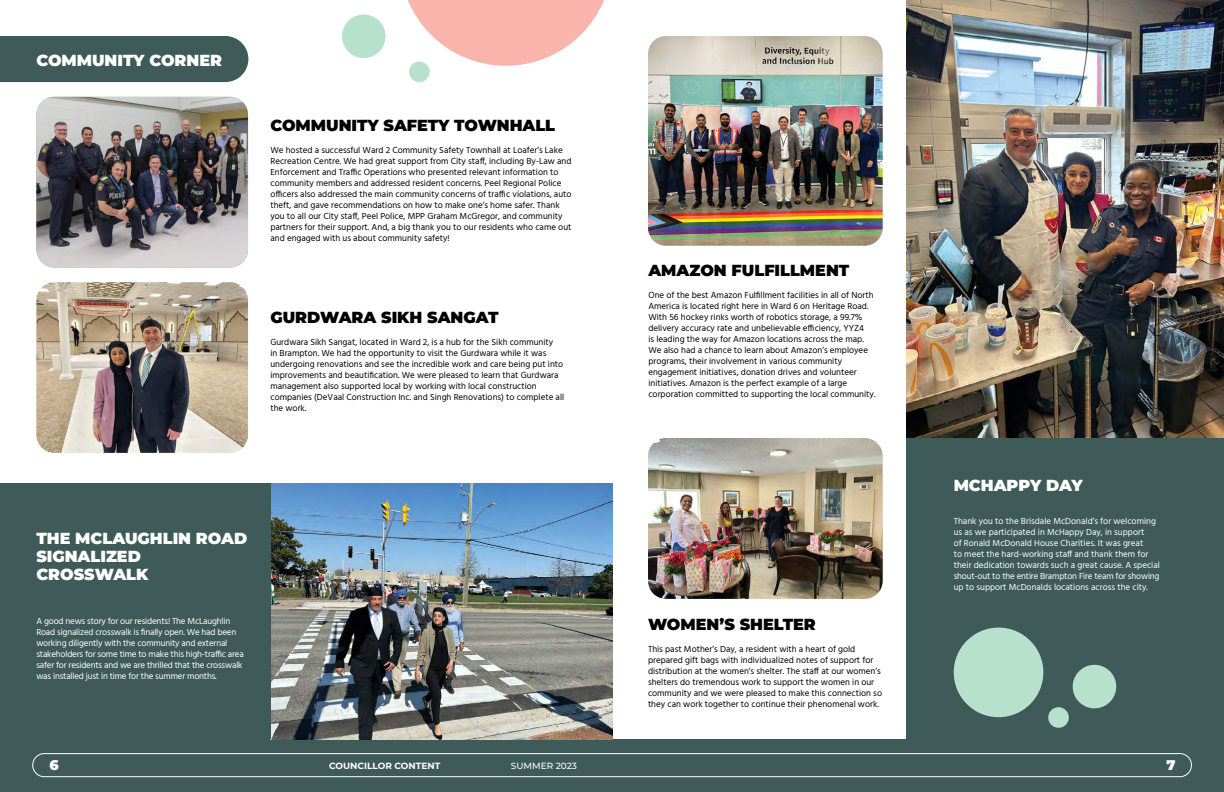
<style>
.page{position:relative;width:1224px;height:792px;background:#fff}
.page>*{position:absolute;margin:0;border:0;box-sizing:border-box;transform-origin:0 0}
.Sub_Heading_Black{font:900 16px "Montserrat";color:#000}
.Sub_Heading_White{font:900 16px/18px "Montserrat";color:#fff}
.t1{font:900 14px "Montserrat";color:#fff}
.BodyCopy{font:9px/11px "Hind";color:#000}
.Bodycopy_White{font:9px/11px "Hind";color:#fff}
.Bodycopy_White-2{font:9px/11px "Hind";letter-spacing:-.02em;color:#fff}
.t2{font:700 9px "Montserrat";color:#fff}
.t3{font:500 9px "Montserrat";color:#fff}
</style>
<div class="page">
<div style="left:0;top:739px;width:1224px;height:53px;background:#3e5b59"></div>
<div style="left:32px;top:753px;width:1160px;height:24px;border:1px solid #fff;border-radius:12px"></div>
<div style="left:0;top:36px;width:248px;height:46px;background:#3e5b59"></div>
<img style="left:36px;top:282px;width:212px;height:171px">
<img style="left:36px;top:97px;width:212px;height:170px">
<img style="left:271px;top:483px;width:341px;height:256px">
<img style="left:648px;top:36px;width:235px;height:210px">
<img style="left:648px;top:438px;width:235px;height:161px">
<div style="left:907px;top:0;width:317px;height:739px;background:#3e5b59"></div>
<img style="left:907px;top:0;width:317px;height:438px">
<div style="left:0;top:483px;width:271px;height:256px;background:#3e5b59"></div>
<svg style="left:408px;top:0;width:196px;height:82px"></svg>
<svg style="left:342px;top:14px;width:44px;height:44px"></svg>
<div style="left:954px;top:628px;width:89px;height:89px;background:#b7e0cd;border-radius:50%"></div>
<svg style="left:1048px;top:664px;width:69px;height:64px"></svg>
<h1 class="Sub_Heading_White" style="left:36px;top:51px;width:187px">COMMUNITY CORNER</h1>
<h5 class="Sub_Heading_Black" style="left:270px;top:113px;width:286px">COMMUNITY SAFETY TOWNHALL</h5>
<p class="BodyCopy" style="left:270px;top:145px;width:303px">We hosted a successful Ward 2 Community Safety Townhall at Loafer’s Lake Recreation Centre. We had great support from City staff, including By-Law and Enforcement and Traffic Operations who presented relevant information to community members and addressed resident concerns. Peel Regional Police officers also addressed the main community concerns of traffic violations, auto theft, and gave recommendations on how to make one’s home safer. Thank you to all our City staff, Peel Police, MPP Graham McGregor, and community partners for their support. And, a big thank you to our residents who came out and engaged with us about community safety!</p>
<h5 class="Sub_Heading_Black" style="left:270px;top:305px;width:230px">GURDWARA SIKH SANGAT</h5>
<p class="BodyCopy" style="left:270px;top:337px;width:295px">Gurdwara Sikh Sangat, located in Ward 2, is a hub for the Sikh community<br>in Brampton. We had the opportunity to visit the Gurdwara while it was undergoing renovations and see the incredible work and care being put into improvements and beautification. We were pleased to learn that Gurdwara management also supported local by working with local construction companies (DeVaal Construction Inc. and Singh Renovations) to complete all the work.</p>
<h4 class="Sub_Heading_White" style="left:36px;top:528px;width:213px">THE MCLAUGHLIN ROAD<br>SIGNALIZED</h4>
<h4 class="Sub_Heading_White" style="left:36px;top:564px;width:114px">CROSSWALK</h4>
<p class="Bodycopy_White-2" style="left:36px;top:616px;width:209px">A good news story for our residents! The McLaughlin Road signalized crosswalk is finally open. We had been working diligently with the community and external stakeholders for some time to make this high-traffic area safer for residents and we are thrilled that the crosswalk was installed just in time for the summer months.</p>
<h5 class="Sub_Heading_Black" style="left:648px;top:259px;width:202px">AMAZON FULFILLMENT</h5>
<p class="BodyCopy" style="left:648px;top:290px;width:229px">One of the best Amazon Fulfillment facilities in all of North America is located right here in Ward 6 on Heritage Road.<br>With 56 hockey rinks worth of robotics storage, a 99.7% delivery accuracy rate and unbelievable efficiency, YYZ4<br>is leading the way for Amazon locations across the map.<br>We also had a chance to learn about Amazon’s employee programs, their involvement in various community engagement initiatives, donation drives and volunteer initiatives. Amazon is the perfect example of a large corporation committed to supporting the local community.</p>
<h5 class="Sub_Heading_Black" style="left:648px;top:612px;width:169px">WOMEN’S SHELTER</h5>
<p class="BodyCopy" style="left:648px;top:644px;width:236px">This past Mother’s Day, a resident with a heart of gold prepared gift bags with individualized notes of support for distribution at the women’s shelter. The staff at our women’s shelters do tremendous work to support the women in our community and we were pleased to make this connection so they can work together to continue their phenomenal work.</p>
<h4 class="Sub_Heading_White" style="left:954px;top:476px;width:131px">MCHAPPY DAY</h4>
<p class="Bodycopy_White" style="left:954px;top:516px;width:208px">Thank you to the Brisdale McDonald’s for welcoming us as we participated in McHappy Day, in support<br>of Ronald McDonald House Charities. It was great<br>to meet the hard-working staff and thank them for their dedication towards such a great cause. A special shout-out to the entire Brampton Fire team for showing up to support McDonalds locations across the city.</p>
<h2 class="t1" style="left:49px;top:754px;width:11px">6</h2>
<p class="t2" style="left:329px;top:759px;width:113px">COUNCILLOR CONTENT</p>
<p class="t3" style="left:511px;top:760px;width:68px">SUMMER 2023</p>
<h2 class="t1" style="left:1167px;top:754px;width:11px">7</h2>
</div>
